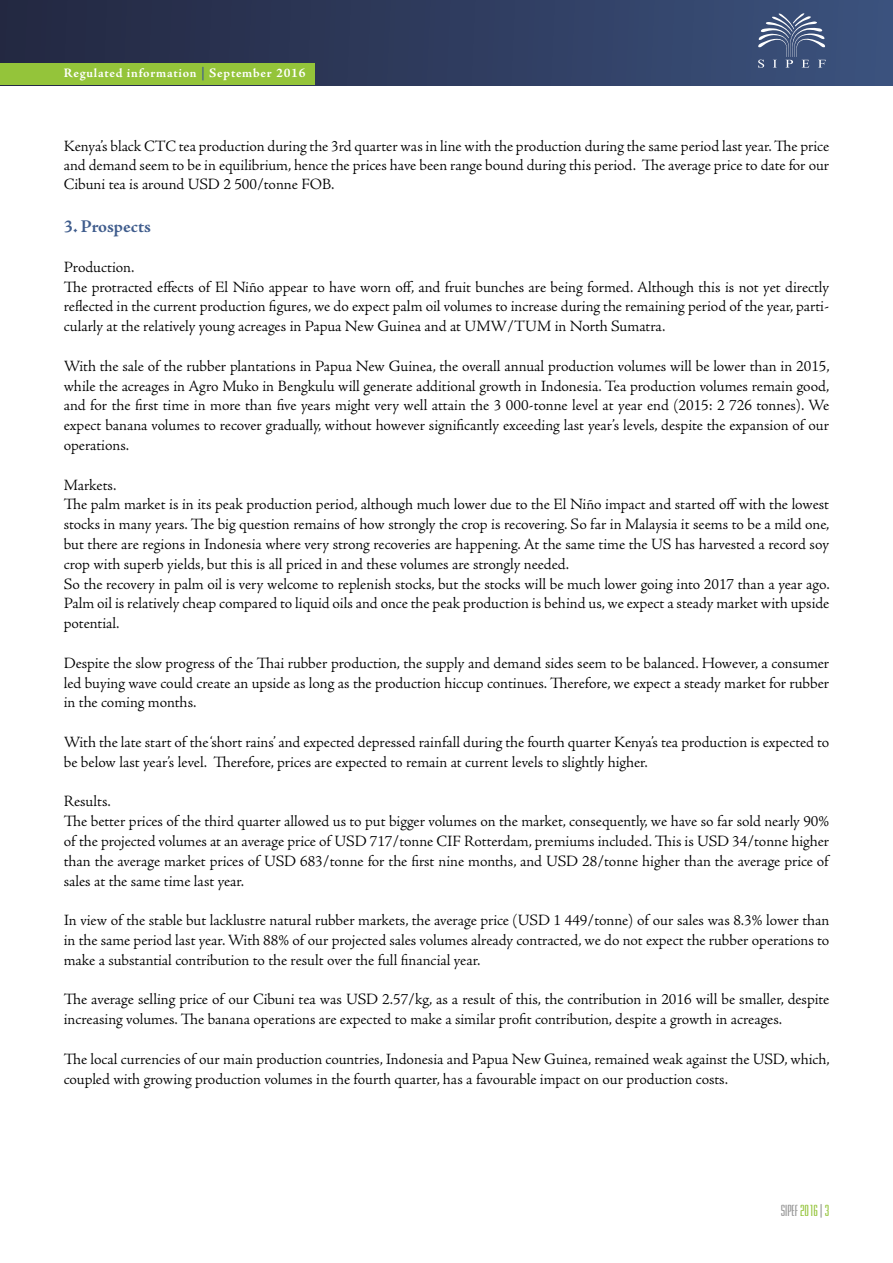
<style>
.page{position:relative;width:893px;height:1263px;background:#fff}
.page>*{position:absolute;margin:0;border:0;box-sizing:border-box;transform-origin:0 0}
.t1{font:700 18px "Adobe Jenson Pro";color:#405d8d}
.t2{font:300 15.75px/19.8px "Adobe Jenson Pro";letter-spacing:-.005em;color:#000}
.t3{font:600 condensed 13.5px "Briem Akademi Std";color:#939393}
.t4{font:700 12.9px "Adobe Jenson Pro";letter-spacing:.055em;color:#fff}
.s1{color:#405d8d}
.s2{color:#94c43a}
</style>
<div class="page">
<div style="left:0;top:0;width:893px;height:85px;background:linear-gradient(to right,#232740,#3b527d)"></div>
<div style="left:0;top:64px;width:315px;height:21px;background:#94c43a"></div>
<svg style="left:758px;top:13px;width:68px;height:55px;background:#58698c"></svg>
<p class="t4" style="left:64px;top:66px;width:243px">Regulated information <span class="s1">|</span> September 2016</p>
<p class="t2" style="left:64px;top:137px;width:767px;line-height:18.9px;text-align:justify">Kenya’s black CTC tea production during the 3rd quarter was in line with the production during the same period last year. The price and demand seem to be in equilibrium, hence the prices have been range bound during this period. The average price to date for our Cibuni tea is around USD 2 500/tonne FOB.</p>
<p class="t1" style="left:64px;top:216px;width:89px">3. Prospects</p>
<p class="t2" style="left:64px;top:257px;width:767px">Production.<br>The protracted effects of El Niño appear to have worn off, and fruit bunches are being formed. Although this is not yet directly reflected in the current production figures, we do expect palm oil volumes to increase during the remaining period of the year, parti&shy;cularly at the relatively young acreages in Papua New Guinea and at UMW/TUM in North Sumatra.</p>
<p class="t2" style="left:64px;top:356px;width:767px;text-align:justify">With the sale of the rubber plantations in Papua New Guinea, the overall annual production volumes will be lower than in 2015, while the acreages in Agro Muko in Bengkulu will generate additional growth in Indonesia. Tea production volumes remain good, and for the first time in more than five years might very well attain the 3 000-tonne level at year end (2015: 2 726 tonnes). We expect banana volumes to recover gradually, without however significantly exceeding last year’s levels, despite the expansion of our operations.</p>
<p class="t2" style="left:64px;top:475px;width:767px">Markets.<br>The palm market is in its peak production period, although much lower due to the El Niño impact and started off with the lowest stocks in many years. The big question remains of how strongly the crop is recovering. So far in Malaysia it seems to be a mild one, but there are regions in Indonesia where very strong recoveries are happening. At the same time the US has harvested a record soy crop with superb yields, but this is all priced in and these volumes are strongly needed.<br>So the recovery in palm oil is very welcome to replenish stocks, but the stocks will be much lower going into 2017 than a year ago.<br>Palm oil is relatively cheap compared to liquid oils and once the peak production is behind us, we expect a steady market with upside potential.</p>
<p class="t2" style="left:64px;top:653px;width:767px;text-align:justify">Despite the slow progress of the Thai rubber production, the supply and demand sides seem to be balanced. However, a consumer led buying wave could create an upside as long as the production hiccup continues. Therefore, we expect a steady market for rubber in the coming months.</p>
<p class="t2" style="left:64px;top:732px;width:767px">With the late start of the ‘short rains’ and expected depressed rainfall during the fourth quarter Kenya’s tea production is expected to be below last year’s level. Therefore, prices are expected to remain at current levels to slightly higher.</p>
<p class="t2" style="left:64px;top:792px;width:767px">Results.<br>The better prices of the third quarter allowed us to put bigger volumes on the market, consequently, we have so far sold nearly 90% of the projected volumes at an average price of USD 717/tonne CIF Rotterdam, premiums included. This is USD 34/tonne higher than the average market prices of USD 683/tonne for the first nine months, and USD 28/tonne higher than the average price of sales at the same time last year.</p>
<p class="t2" style="left:64px;top:911px;width:767px;text-align:justify">In view of the stable but lacklustre natural rubber markets, the average price (USD 1 449/tonne) of our sales was 8.3% lower than in the same period last year. With 88% of our projected sales volumes already contracted, we do not expect the rubber operations to make a substantial contribution to the result over the full financial year.</p>
<p class="t2" style="left:64px;top:990px;width:767px">The average selling price of our Cibuni tea was USD 2.57/kg, as a result of this, the contribution in 2016 will be smaller, despite increasing volumes. The banana operations are expected to make a similar profit contribution, despite a growth in acreages.</p>
<p class="t2" style="left:64px;top:1049px;width:767px">The local currencies of our main production countries, Indonesia and Papua New Guinea, remained weak against the USD, which, coupled with growing production volumes in the fourth quarter, has a favourable impact on our production costs.</p>
<p class="t3" style="left:781px;top:1203px;width:50px">SIPEF <span class="s2">2016</span> | <span class="s2">3</span></p>
</div>
